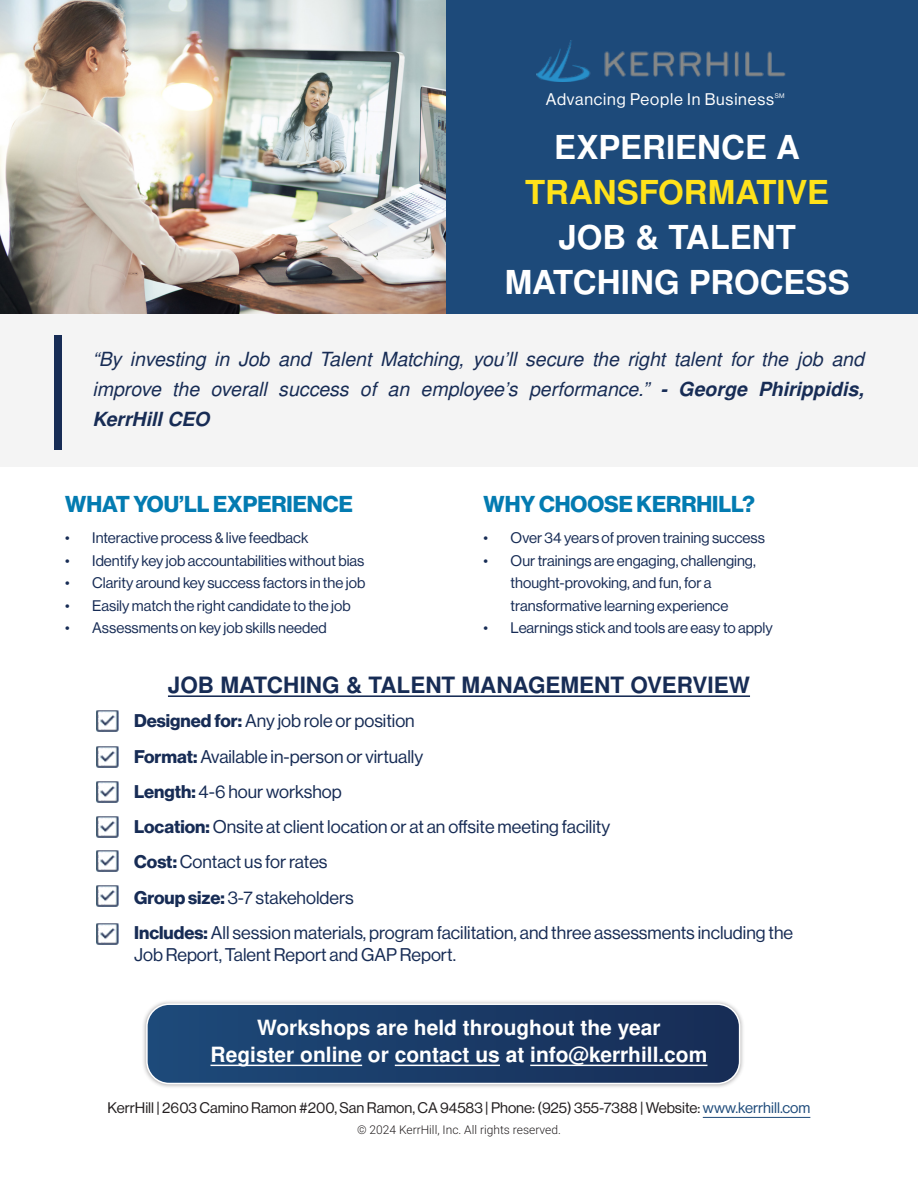
<style>
.page{position:relative;width:918px;height:1188px;background:#fff}
.page>*{position:absolute;margin:0;border:0;box-sizing:border-box;transform-origin:0 0}
.t1{font:700 33px/45px "Nimbus San L";color:#fff;text-align:center}
.t2{font:700 22.5px "Neue Haas Display";color:#037bb1}
.t3{font:700 22.5px "Nimbus San L";color:#172c55}
.t4{font:700 21px/27px "Nimbus San L";color:#fff;text-align:center}
.t5{font:italic 19.5px/30px "Nimbus San L";color:#172c55;text-align:justify}
.t6{font:18px/22.5px "Neue Haas Display";color:#172c55}
.t7{font:16.5px "Neue Haas Display";letter-spacing:.05em;color:#fff}
.t8{font:15px/22.5px "Neue Haas Display";color:#172c55}
.t9{font:15px "Neue Haas Display";color:#231f20}
.t10{font:300 12px "Roboto";color:#231f20}
.t11{font:6.6px "Neue Haas Display";color:#fff}
.s1{color:#ffe21a}
.s2{font-weight:700}
.s3{color:#1d4a7a}
</style>
<div class="page">
<div style="left:0;top:314px;width:918px;height:152px;background:#f4f4f4"></div>
<div style="left:440px;top:0;width:478px;height:314px;background:#1d4a7a"></div>
<div style="left:141px;top:999px;width:604px;height:90px;background:#231f20;opacity:.38"></div>
<svg style="left:147px;top:1004px;width:593px;height:80px;background:#1d3d69"></svg>
<div style="left:146px;top:1003px;width:594px;height:81px;border:2px solid #fff;border-radius:22px"></div>
<hr style="left:211px;top:1065px;width:151px;height:1px;background:#fff">
<hr style="left:395px;top:1065px;width:105px;height:1px;background:#fff">
<hr style="left:530px;top:1065px;width:177px;height:1px;background:#fff">
<img style="left:0;top:0;width:445px;height:314px">
<img style="left:537px;top:40px;width:249px;height:41px">
<div style="left:54px;top:336px;width:7px;height:114px;background:#172c55"></div>
<hr style="left:168px;top:695px;width:582px;height:2px;background:#172c55">
<img style="left:96px;top:710px;width:23px;height:22px">
<img style="left:96px;top:746px;width:23px;height:22px">
<img style="left:96px;top:781px;width:23px;height:22px">
<img style="left:96px;top:816px;width:23px;height:22px">
<img style="left:96px;top:850px;width:23px;height:22px">
<img style="left:96px;top:885px;width:23px;height:22px">
<img style="left:96px;top:923px;width:23px;height:22px">
<hr style="left:703px;top:1117px;width:107px;height:1px;background:#1d4a7a">
<p class="t7" style="left:546px;top:90px;width:230px">Advancing People In Business</p>
<p class="t11" style="left:775px;top:92px;width:11px">SM</p>
<p class="t1" style="left:505px;top:124px;width:346px">EXPERIENCE A<br><span class="s1">TRANSFORMATIVE<br></span>JOB &amp; TALENT<br>MATCHING PROCESS</p>
<p class="t5" style="left:92px;top:344px;width:773px">“By investing in Job and Talent Matching, you’ll secure the right talent for the job and improve the overall success of an employee’s performance.” <span class="s2">- George Phirippidis, KerrHill CEO</span></p>
<p class="t2" style="left:65px;top:491px;width:289px">WHAT YOU’LL EXPERIENCE</p>
<p class="t8" style="left:65px;top:527px;width:245px">• Interactive process &amp; live feedback</p>
<p class="t8" style="left:65px;top:549px;width:301px">• Identify key job accountabilities without bias</p>
<p class="t8" style="left:65px;top:572px;width:302px">• Clarity around key success factors in the job</p>
<p class="t8" style="left:65px;top:594px;width:287px">• Easily match the right candidate to the job</p>
<p class="t8" style="left:65px;top:617px;width:263px">• Assessments on key job skills needed</p>
<p class="t2" style="left:484px;top:491px;width:273px">WHY CHOOSE KERRHILL?</p>
<p class="t8" style="left:484px;top:527px;width:283px">• Over 34 years of proven training success</p>
<p class="t8" style="left:511px;top:549px;width:247px;text-indent:-27px">• Our trainings are engaging, challenging, thought-provoking, and fun, for a transformative learning experience</p>
<p class="t8" style="left:484px;top:617px;width:291px">• Learnings stick and tools are easy to apply</p>
<p class="t3" style="left:168px;top:669px;width:584px">JOB MATCHING &amp; TALENT MANAGEMENT OVERVIEW</p>
<p class="t6" style="left:134px;top:710px;width:282px"><span class="s2">Designed for:</span> Any job role or position</p>
<p class="t6" style="left:134px;top:745px;width:291px"><span class="s2">Format:</span> Available in-person or virtually</p>
<p class="t6" style="left:134px;top:780px;width:209px"><span class="s2">Length:</span> 4-6 hour workshop</p>
<p class="t6" style="left:134px;top:816px;width:478px"><span class="s2">Location:</span> Onsite at client location or at an offsite meeting facility</p>
<p class="t6" style="left:134px;top:851px;width:195px"><span class="s2">Cost:</span> Contact us for rates</p>
<p class="t6" style="left:134px;top:886px;width:221px"><span class="s2">Group size:</span> 3-7 stakeholders</p>
<p class="t6" style="left:134px;top:921px;width:660px"><span class="s2">Includes:</span> All session materials, program facilitation, and three assessments including the<br>Job Report, Talent Report and GAP Report.</p>
<p class="t4" style="left:211px;top:1014px;width:498px">Workshops are held throughout the year<br>Register online or contact us at info@kerrhill.com</p>
<p class="t9" style="left:108px;top:1100px;width:704px">KerrHill | 2603 Camino Ramon #200, San Ramon, CA 94583 | Phone: (925) 355-7388 | Website: <span class="s3">www.kerrhill.com</span></p>
<p class="t10" style="left:357px;top:1121px;width:205px">© 2024 KerrHill, Inc. All rights reserved.</p>
</div>
